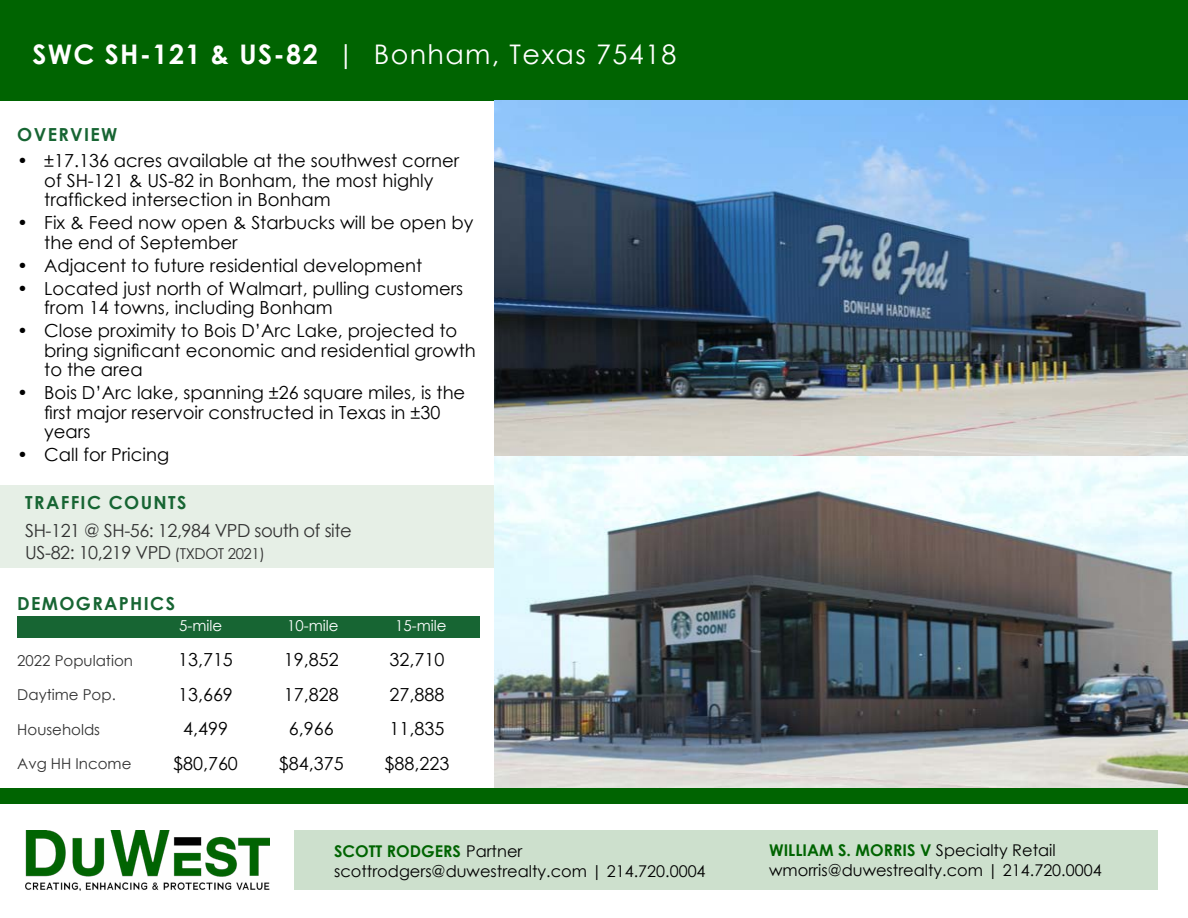
<style>
.page{position:relative;width:1188px;height:918px;background:#fff}
.page>*{position:absolute;margin:0;border:0;box-sizing:border-box;transform-origin:0 0}
.t1{font:27px "Century Gothic";letter-spacing:.05em;color:#fff}
.t2{font:18px/34.5px "Century Gothic";color:#000}
.t3{font:18px/21.6px "Century Gothic";letter-spacing:-.025em;color:#323232}
.t4{font:700 18px "Century Gothic";letter-spacing:.075em;color:#176533}
.t5{font:16.2px/19.5px "Century Gothic";color:#000}
.t6{font:15px "Century Gothic";color:#323232}
.t7{font:15px "Century Gothic";color:#fff}
.s1{font-weight:700}
.s2{font-size:15px}
.s3{font-weight:700;color:#006401}
</style>
<div class="page">
<img style="left:25px;top:831px;width:244px;height:59px">
<div style="left:294px;top:831px;width:864px;height:59px;background:#cde0cd"></div>
<div style="left:0;top:0;width:1188px;height:100px;background:#006401"></div>
<div style="left:0;top:788px;width:1188px;height:15px;background:#006401"></div>
<div style="left:0;top:486px;width:495px;height:82px;background:#e6efe6"></div>
<img style="left:495px;top:100px;width:693px;height:357px">
<img style="left:495px;top:457px;width:693px;height:330px">
<div style="left:17px;top:616px;width:463px;height:22px;background:#176533"></div>
<h1 class="t1" style="left:32px;top:36px;width:645px"><span class="s1">SWC SH-121 &amp; US-82</span> | Bonham, Texas 75418</h1>
<p class="t4" style="left:17px;top:121px;width:102px">OVERVIEW</p>
<p class="t2" style="left:44px;top:151px;width:416px;line-height:19.5px;text-indent:-27px">• ±17.136 acres available at the southwest corner of SH-121 &amp; US-82 in Bonham, the most highly trafficked intersection in Bonham</p>
<p class="t2" style="left:44px;top:213px;width:431px;line-height:19.5px;text-indent:-27px">• Fix &amp; Feed now open &amp; Starbucks will be open by the end of September</p>
<p class="t2" style="left:17px;top:248px;width:406px">• Adjacent to future residential development</p>
<p class="t2" style="left:44px;top:278px;width:420px;line-height:19.5px;text-indent:-27px">• Located just north of Walmart, pulling customers from 14 towns, including Bonham</p>
<p class="t2" style="left:44px;top:321px;width:433px;line-height:19.5px;text-indent:-27px">• Close proximity to Bois D’Arc Lake, projected to bring significant economic and residential growth to the area</p>
<p class="t2" style="left:44px;top:383px;width:423px;line-height:19.5px;text-indent:-27px">• Bois D’Arc lake, spanning ±26 square miles, is the first major reservoir constructed in Texas in ±30 years</p>
<p class="t2" style="left:17px;top:437px;width:153px">• Call for Pricing</p>
<p class="t4" style="left:25px;top:489px;width:163px">TRAFFIC COUNTS</p>
<p class="t3" style="left:25px;top:520px;width:328px">SH-121 @ SH-56: 12,984 VPD south of site<br>US-82: 10,219 VPD <span class="s2">(TXDOT 2021)</span></p>
<p class="t4" style="left:17px;top:590px;width:159px">DEMOGRAPHICS</p>
<p class="t7" style="left:179px;top:615px;width:45px">5-mile</p>
<p class="t7" style="left:287px;top:615px;width:53px">10-mile</p>
<p class="t7" style="left:395px;top:615px;width:53px">15-mile</p>
<p class="t6" style="left:17px;top:650px;width:117px">2022 Population</p>
<p class="t6" style="left:17px;top:684px;width:100px">Daytime Pop.</p>
<p class="t6" style="left:17px;top:719px;width:84px">Households</p>
<p class="t6" style="left:17px;top:753px;width:116px">Avg HH Income</p>
<p class="t2" style="left:173px;top:642px;width:66px;text-align:center">13,715<br>13,669<br>4,499 $80,760</p>
<p class="t2" style="left:279px;top:642px;width:66px;text-align:center">19,852<br>17,828<br>6,966 $84,375</p>
<p class="t2" style="left:385px;top:642px;width:66px">32,710<br>27,888<br>11,835 $88,223</p>
<p class="t5" style="left:334px;top:842px;width:373px"><span class="s3">SCOTT RODGERS</span> Partner scottrodgers@duwestrealty.com | 214.720.0004</p>
<p class="t5" style="left:769px;top:840px;width:334px"><span class="s3">WILLIAM S. MORRIS V</span> Specialty Retail wmorris@duwestrealty.com | 214.720.0004</p>
</div>
